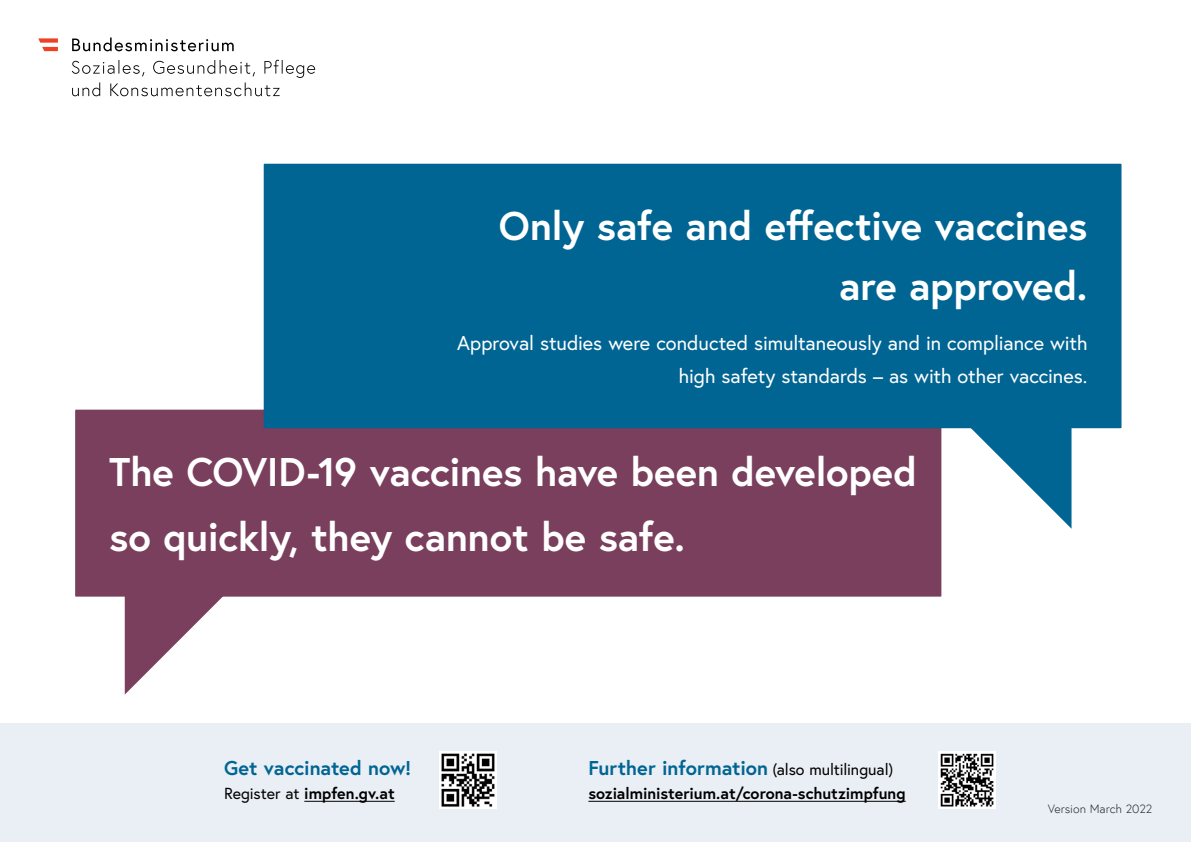
<style>
.page{position:relative;width:1191px;height:842px;background:#fff}
.page>*{position:absolute;margin:0;border:0;box-sizing:border-box;transform-origin:0 0}
.Infobox_p_Infobox_letzter_Absatz{font:700 40px/65px "Europa Austria";letter-spacing:-.01em;color:#fff}
.Infobox_p_Infobox_letzter_Absatz-2{font:20px/32.5px "Europa Austria";letter-spacing:-.005em;color:#fff;text-align:right}
.A3_V_h3{font:700 20px "Europa Austria";letter-spacing:-.005em;color:#006593}
.A3_V_p{font:700 16px "Europa Austria";color:#000}
.A3_V_p_Link{font:300 12px "Europa Austria";letter-spacing:-.005em;color:#000}
.s1{font-weight:400}
.s2{font-weight:400;font-size:16px;color:#000}
</style>
<div class="page">
<div style="left:0;top:723px;width:1191px;height:119px;background:#eaeff5"></div>
<hr style="left:588px;top:801px;width:317px;height:1px;background:#000">
<hr style="left:304px;top:801px;width:91px;height:1px;background:#000">
<img style="left:439px;top:752px;width:57px;height:57px">
<img style="left:938px;top:752px;width:57px;height:57px">
<div style="left:75px;top:410px;width:866px;height:187px;background:#793f5d"></div>
<div style="left:264px;top:164px;width:857px;height:264px;background:#006593"></div>
<svg style="left:968px;top:428px;width:103px;height:100px"></svg>
<svg style="left:125px;top:596px;width:103px;height:98px"></svg>
<svg style="left:72px;top:60px;width:243px;height:36px"></svg>
<svg style="left:72px;top:38px;width:162px;height:13px"></svg>
<svg style="left:38px;top:38px;width:20px;height:13px"></svg>
<p class="Infobox_p_Infobox_letzter_Absatz" style="left:499px;top:195px;width:590px;line-height:60px;text-align:right">Only safe and effective vaccines are approved.</p>
<p class="Infobox_p_Infobox_letzter_Absatz-2" style="left:457px;top:327px;width:631px">Approval studies were conducted simultaneously and in compliance with high safety standards – as with other vaccines.</p>
<p class="Infobox_p_Infobox_letzter_Absatz" style="left:109px;top:439px;width:809px">The COVID-19 vaccines have been developed so quickly, they cannot be safe.</p>
<p class="A3_V_h3" style="left:224px;top:754px;width:189px">Get vaccinated now!</p>
<p class="A3_V_p" style="left:224px;top:783px;width:172px"><span class="s1">Register at</span> impfen.gv.at</p>
<p class="A3_V_h3" style="left:588px;top:754px;width:306px">Further information <span class="s2">(also multilingual)</span></p>
<p class="A3_V_p" style="left:588px;top:783px;width:319px">sozialministerium.at/corona-schutzimpfung</p>
<p class="A3_V_p_Link" style="left:1047px;top:801px;width:106px">Version March 2022</p>
</div>
